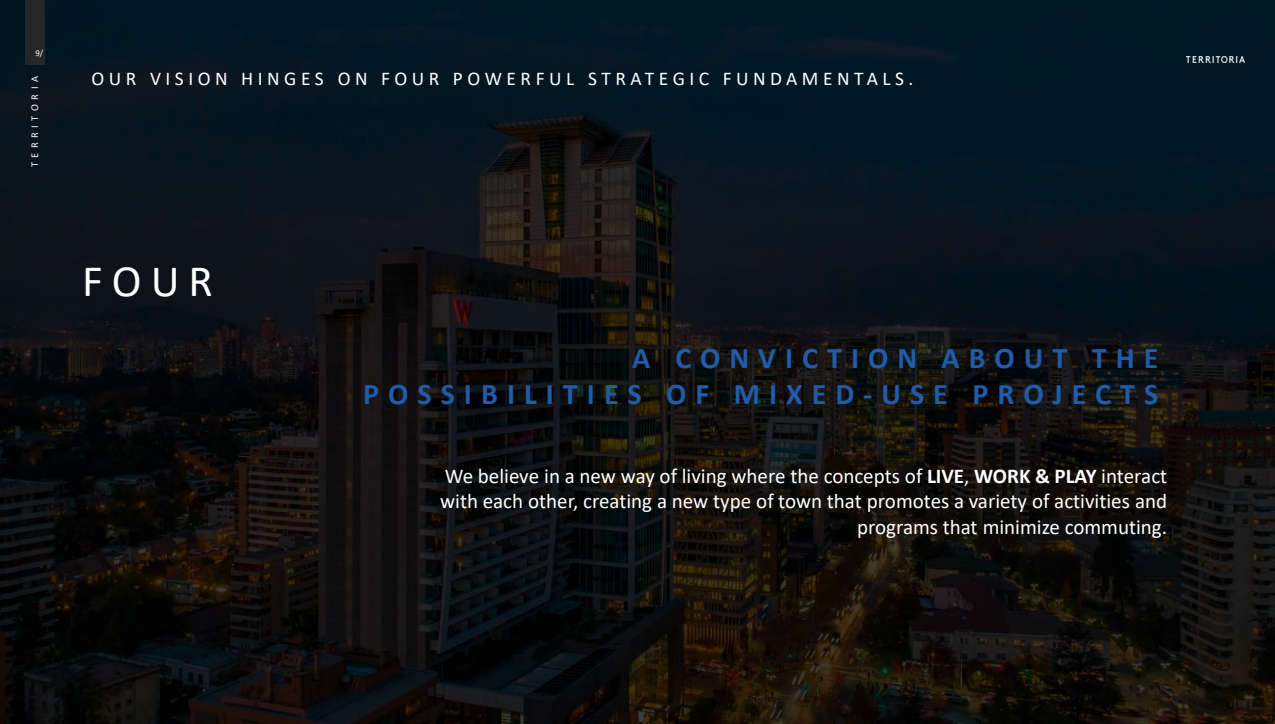
<style>
.page{position:relative;width:1275px;height:724px;background:#fff}
.page>*{position:absolute;margin:0;border:0;box-sizing:border-box;transform-origin:0 0}
.t1{font:45px "Calibri";color:#fff}
.t2{font:700 30px/36px "Calibri";letter-spacing:.3em;color:#205caa;text-align:right}
.t3{font:21px/25.2px "Calibri";color:#fff;text-align:right}
.t4{font:19.5px "Calibri";letter-spacing:.23em;color:#fff}
.t5{font:10.5px "Calibri";letter-spacing:.44em;color:#fff}
.t6{font:8.85px "Calibri";color:#fff}
.s1{font-weight:700}
</style>
<div class="page">
<div style="left:0;top:0;width:1275px;height:723px;background:#000;opacity:.75"></div>
<div style="left:25px;top:0;width:20px;height:64px;background:#262626"></div>
<img style="left:1186px;top:56px;width:58px;height:6px">
<p class="t6" style="left:35px;top:46px;width:9px">9/</p>
<p class="t5" style="left:27px;top:167px;width:93px;rotate:-90deg">TERRITORIA</p>
<p class="t4" style="left:91px;top:65px;width:823px">OUR VISION HINGES ON FOUR POWERFUL STRATEGIC FUNDAMENTALS.</p>
<p class="t1" style="left:82px;top:250px;width:132px">FOUR</p>
<p class="t2" style="left:363px;top:339px;width:797px">A CONVICTION ABOUT THE<br>POSSIBILITIES OF MIXED-USE PROJECTS</p>
<p class="t3" style="left:440px;top:463px;width:729px">We believe in a new way of living where the concepts of <span class="s1">LIVE</span>, <span class="s1">WORK &amp; PLAY</span> interact with each other, creating a new type of town that promotes a variety of activities and programs that minimize commuting.</p>
</div>
